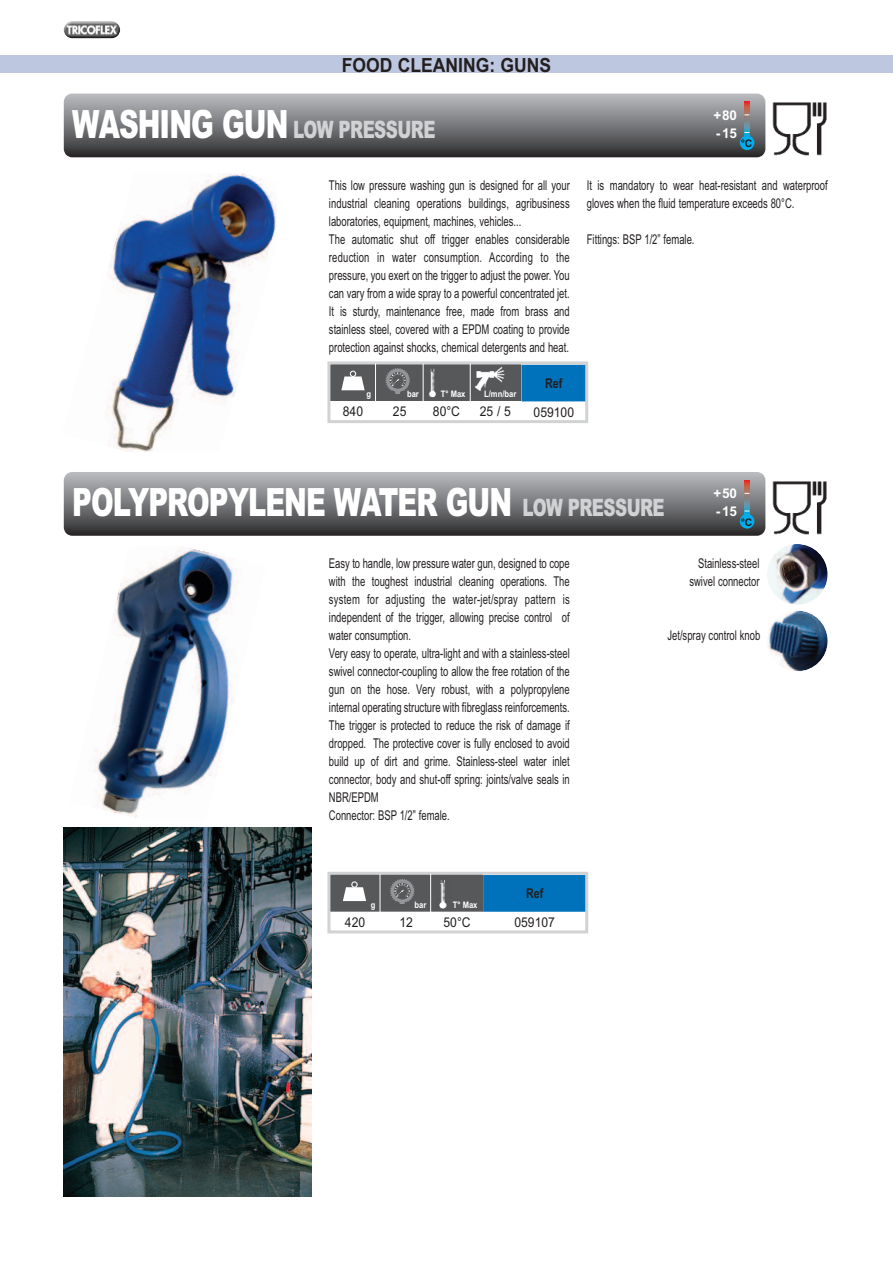
<style>
.page{position:relative;width:893px;height:1263px;background:#fff}
.page>*{position:absolute;margin:0;border:0;box-sizing:border-box;transform-origin:0 0}
.t1{font:900 39px "Arial";letter-spacing:-.035em;color:#fff;scale:.7 1}
.t2{font:900 24px "Arial";letter-spacing:-.035em;color:#d1d2d4;scale:.7 1}
.t3{font:700 19.5px "Arial";color:#231f20;scale:.9 1}
.t4{font:13.5px/18px "Arial";color:#231f20;scale:.7 1}
.t5{font:13.5px "Arial";color:#231f20;scale:.9 1}
.t6{font:700 13.5px/18px "Arial";color:#fff}
.t7{font:700 13.5px "Arial";color:#231f20;scale:.8 1}
.t8{font:700 10.5px "Arial";color:#231f20}
.t9{font:700 9px "Arial";color:#fff;scale:.85 1}
.s1{font-size:39px;color:#fff}
.s2{font-size:24px;color:#d1d2d4}
</style>
<div class="page">
<img style="left:106px;top:174px;width:170px;height:277px">
<img style="left:93px;top:548px;width:145px;height:270px">
<div style="left:521px;top:364px;width:66px;height:38px;background:#0072bc"></div>
<hr style="left:521px;top:364px;width:1px;height:57px;background:#fff">
<div style="left:483px;top:874px;width:104px;height:38px;background:#0072bc"></div>
<div style="left:330px;top:364px;width:191px;height:38px;background:#57585a"></div>
<div style="left:330px;top:874px;width:153px;height:38px;background:#57585a"></div>
<img style="left:474px;top:367px;width:30px;height:24px">
<img style="left:767px;top:544px;width:61px;height:127px">
<svg style="left:64px;top:94px;width:701px;height:63px;background:#747679"></svg>
<svg style="left:64px;top:472px;width:701px;height:64px;background:#757679"></svg>
<img style="left:773px;top:102px;width:54px;height:53px">
<img style="left:773px;top:481px;width:54px;height:53px">
<img style="left:64px;top:827px;width:248px;height:369px">
<div style="left:0;top:55px;width:893px;height:17px;background:#bdc7df"></div>
<div style="left:327px;top:872px;width:261px;height:61px;border:3px solid #d1d2d4"></div>
<div style="left:327px;top:361px;width:261px;height:62px;border:3px solid #d1d2d4"></div>
<img style="left:429px;top:368px;width:7px;height:30px">
<hr style="left:375px;top:364px;width:1px;height:38px;background:#fff">
<hr style="left:380px;top:874px;width:1px;height:38px;background:#fff">
<hr style="left:423px;top:364px;width:1px;height:38px;background:#fff">
<hr style="left:430px;top:874px;width:1px;height:38px;background:#fff">
<hr style="left:470px;top:364px;width:1px;height:38px;background:#fff">
<svg style="left:341px;top:371px;width:24px;height:19px"></svg>
<svg style="left:385px;top:368px;width:25px;height:25px"></svg>
<img style="left:439px;top:880px;width:8px;height:29px">
<svg style="left:343px;top:881px;width:23px;height:20px"></svg>
<svg style="left:390px;top:879px;width:24px;height:25px"></svg>
<img style="left:64px;top:21px;width:56px;height:17px;border-radius:9px">
<h3 class="t3" style="left:342px;top:54px;width:234px">FOOD CLEANING: GUNS</h3>
<h2 class="t2" style="left:72px;top:116px;width:520px"><span class="s1">WASHING GUN</span> LOW PRESSURE</h2>
<p class="t6" style="left:713px;top:106px;width:25px">+80 -15</p>
<p class="t8" style="left:741px;top:137px;width:13px">°C</p>
<p class="t4" style="left:329px;top:176px;width:346px">This low pressure washing gun is designed for all your industrial cleaning operations buildings, agribusiness laboratories, equipment, machines, vehicles...<br>The automatic shut off trigger enables considerable reduction in water consumption. According to the pressure, you exert on the trigger to adjust the power. you can vary from a wide spray to a powerful concentrated jet.<br>It is sturdy, maintenance free, made from brass and stainless steel, covered with a EPDM coating to provide protection against shocks, chemical detergents and heat.</p>
<p class="t4" style="left:587px;top:176px;width:346px">It is mandatory to wear heat-resistant and waterproof gloves when the fluid temperature exceeds 80°C.</p>
<p class="t4" style="left:587px;top:230px;width:155px">Fittings: BSP 1/2” female.</p>
<p class="t9" style="left:366px;top:389px;width:7px">g</p>
<p class="t9" style="left:407px;top:389px;width:15px">bar</p>
<p class="t9" style="left:441px;top:389px;width:31px">T° Max</p>
<p class="t9" style="left:484px;top:389px;width:39px">L/mn/bar</p>
<p class="t5" style="left:343px;top:404px;width:24px">840</p>
<p class="t5" style="left:393px;top:404px;width:17px">25</p>
<p class="t5" style="left:433px;top:404px;width:32px">80°C</p>
<p class="t5" style="left:480px;top:404px;width:36px">25/5</p>
<p class="t7" style="left:545px;top:375px;width:23px">Ref</p>
<p class="t5" style="left:534px;top:404px;width:47px">059100</p>
<h1 class="t1" style="left:72px;top:480px;width:848px">POLYPROPYLENE WATER GUN <span class="s2">LOW PRESSURE</span></h1>
<p class="t6" style="left:713px;top:484px;width:25px">+50 -15</p>
<p class="t8" style="left:741px;top:516px;width:13px">°C</p>
<p class="t4" style="left:329px;top:554px;width:346px">Easy to handle, low pressure water gun, designed to cope with the toughest industrial cleaning operations. The system for adjusting the water-jet/spray pattern is independent of the trigger, allowing precise control of water consumption.<br>Very easy to operate, ultra-light and with a stainless-steel swivel connector-coupling to allow the free rotation of the gun on the hose. Very robust, with a polypropylene internal operating structure with fibreglass reinforcements.<br>The trigger is protected to reduce the risk of damage if dropped. The protective cover is fully enclosed to avoid build up of dirt and grime. Stainless-steel water inlet connector, body and shut-off spring: joints/valve seals in NBR/EPDM<br>Connector: BSP 1/2” female.</p>
<p class="t9" style="left:371px;top:899px;width:7px">g</p>
<p class="t9" style="left:415px;top:899px;width:15px">bar</p>
<p class="t9" style="left:453px;top:899px;width:31px">T° Max</p>
<p class="t5" style="left:345px;top:914px;width:24px">420</p>
<p class="t5" style="left:399px;top:914px;width:17px">12</p>
<p class="t5" style="left:444px;top:914px;width:32px">50°C</p>
<p class="t7" style="left:526px;top:885px;width:23px">Ref</p>
<p class="t5" style="left:514px;top:914px;width:47px">059107</p>
<p class="t4" style="left:689px;top:554px;width:102px;text-align:right">Stainless-steel swivel connector</p>
<p class="t4" style="left:667px;top:626px;width:134px">Jet/spray control knob</p>
</div>
